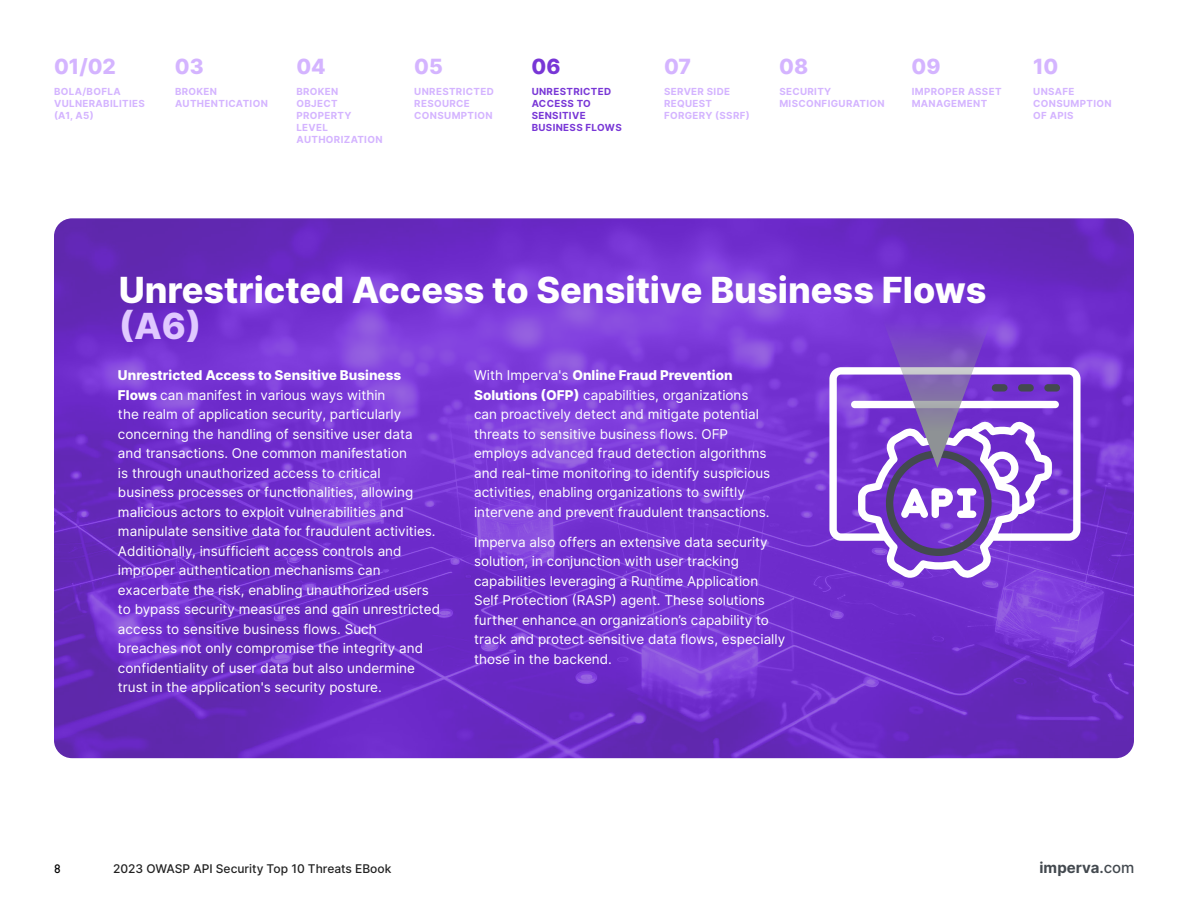
<style>
.page{position:relative;width:1188px;height:918px;background:#fff}
.page>*{position:absolute;margin:0;border:0;box-sizing:border-box;transform-origin:0 0}
.t1{font:800 36px "Inter";color:#fff}
.t2{font:800 36px "Inter";color:#e0c9ff}
.t3{font:800 21px "Inter";color:#d4b4ff}
.t4{font:800 21px "Inter";color:#7836d6}
.t5{font:700 15px "Inter";color:#43494f}
.t6{font:13.5px/19.5px "Inter";color:#fff}
.t7{font:500 12px "Inter";color:#212121}
.t8{font:500 12px "Fabrikat Mono";color:#000}
.t9{font:700 9.75px/12px "Inter";letter-spacing:.035em;color:#d4b4ff}
.t10{font:700 9.75px/12px "Inter";letter-spacing:.035em;color:#7836d6}
.s1{font-weight:800}
.s2{font-weight:600}
.s3{font-weight:500}
</style>
<div class="page">
<img style="left:54px;top:218px;width:1080px;height:540px">
<svg style="left:829px;top:367px;width:252px;height:212px;fill:#7331d1"></svg>
<div style="left:851px;top:401px;width:208px;height:7px;background:#fff;border-radius:4px"></div>
<div style="left:992px;top:384px;width:16px;height:8px;background:#43494f;border-radius:4px"></div>
<div style="left:1018px;top:384px;width:16px;height:8px;background:#43494f;border-radius:4px"></div>
<div style="left:1044px;top:384px;width:16px;height:8px;background:#43494f;border-radius:4px"></div>
<svg style="left:877px;top:305px;width:120px;height:251px;background:#895fc8"></svg>
<h2 class="t3" style="left:54px;top:51px;width:64px">01/02</h2>
<p class="t9" style="left:54px;top:85px;width:92px">BOLA/BOFLA<br>VULNERABILITIES (A1, A5)</p>
<h2 class="t3" style="left:175px;top:51px;width:30px">03</h2>
<p class="t9" style="left:175px;top:85px;width:94px">BROKEN<br>AUTHENTICATION</p>
<h2 class="t3" style="left:296px;top:51px;width:31px">04</h2>
<p class="t9" style="left:296px;top:85px;width:88px">BROKEN<br>OBJECT<br>PROPERTY<br>LEVEL<br>AUTHORIZATION</p>
<h2 class="t3" style="left:414px;top:51px;width:30px">05</h2>
<p class="t9" style="left:414px;top:85px;width:81px">UNRESTRICTED<br>RESOURCE<br>CONSUMPTION</p>
<h2 class="t4" style="left:532px;top:51px;width:31px">06</h2>
<h2 class="t3" style="left:664px;top:51px;width:29px">07</h2>
<p class="t10" style="left:532px;top:85px;width:92px">UNRESTRICTED<br>ACCESS TO<br>SENSITIVE<br>BUSINESS FLOWS</p>
<p class="t9" style="left:664px;top:85px;width:87px">SERVER SIDE<br>REQUEST<br>FORGERY (SSRF)</p>
<h2 class="t3" style="left:779px;top:51px;width:31px">08</h2>
<h2 class="t3" style="left:912px;top:51px;width:31px">09</h2>
<h2 class="t3" style="left:1033px;top:51px;width:27px">10</h2>
<p class="t9" style="left:779px;top:85px;width:107px">SECURITY<br>MISCONFIGURATION</p>
<p class="t9" style="left:912px;top:85px;width:91px">IMPROPER ASSET<br>MANAGEMENT</p>
<p class="t9" style="left:1033px;top:85px;width:80px">UNSAFE<br>CONSUMPTION<br>OF APIS</p>
<h1 class="t1" style="left:119px;top:263px;width:869px">Unrestricted Access to Sensitive Business Flows</h1>
<h1 class="t2" style="left:119px;top:299px;width:84px">(A6)</h1>
<p class="t6" style="left:118px;top:365px;width:324px"><span class="s1">Unrestricted Access to Sensitive Business Flows</span> can manifest in various ways within<br>the realm of application security, particularly concerning the handling of sensitive user data<br>and transactions. One common manifestation<br>is through unauthorized access to critical business processes or functionalities, allowing malicious actors to exploit vulnerabilities and manipulate sensitive data for fraudulent activities.<br>Additionally, insufficient access controls and improper authentication mechanisms can exacerbate the risk, enabling unauthorized users to bypass security measures and gain unrestricted access to sensitive business flows. Such<br>breaches not only compromise the integrity and confidentiality of user data but also undermine trust in the application's security posture.</p>
<p class="t6" style="left:474px;top:365px;width:298px">With Imperva's <span class="s1">Online Fraud Prevention Solutions (OFP)</span> capabilities, organizations can proactively detect and mitigate potential threats to sensitive business flows. OFP employs advanced fraud detection algorithms and real-time monitoring to identify suspicious activities, enabling organizations to swiftly intervene and prevent fraudulent transactions.</p>
<p class="t6" style="left:474px;top:532px;width:313px">Imperva also offers an extensive data security solution, in conjunction with user tracking capabilities leveraging a Runtime Application Self Protection (RASP) agent. These solutions further enhance an organization’s capability to track and protect sensitive data flows, especially those in the backend.</p>
<p class="t8" style="left:54px;top:861px;width:8px">8</p>
<p class="t7" style="left:113px;top:860px;width:280px">2023 OWASP API Security Top 10 Threats EBook</p>
<p class="t5" style="left:1040px;top:857px;width:97px">imperva<span class="s2">.</span><span class="s3">com</span></p>
</div>
